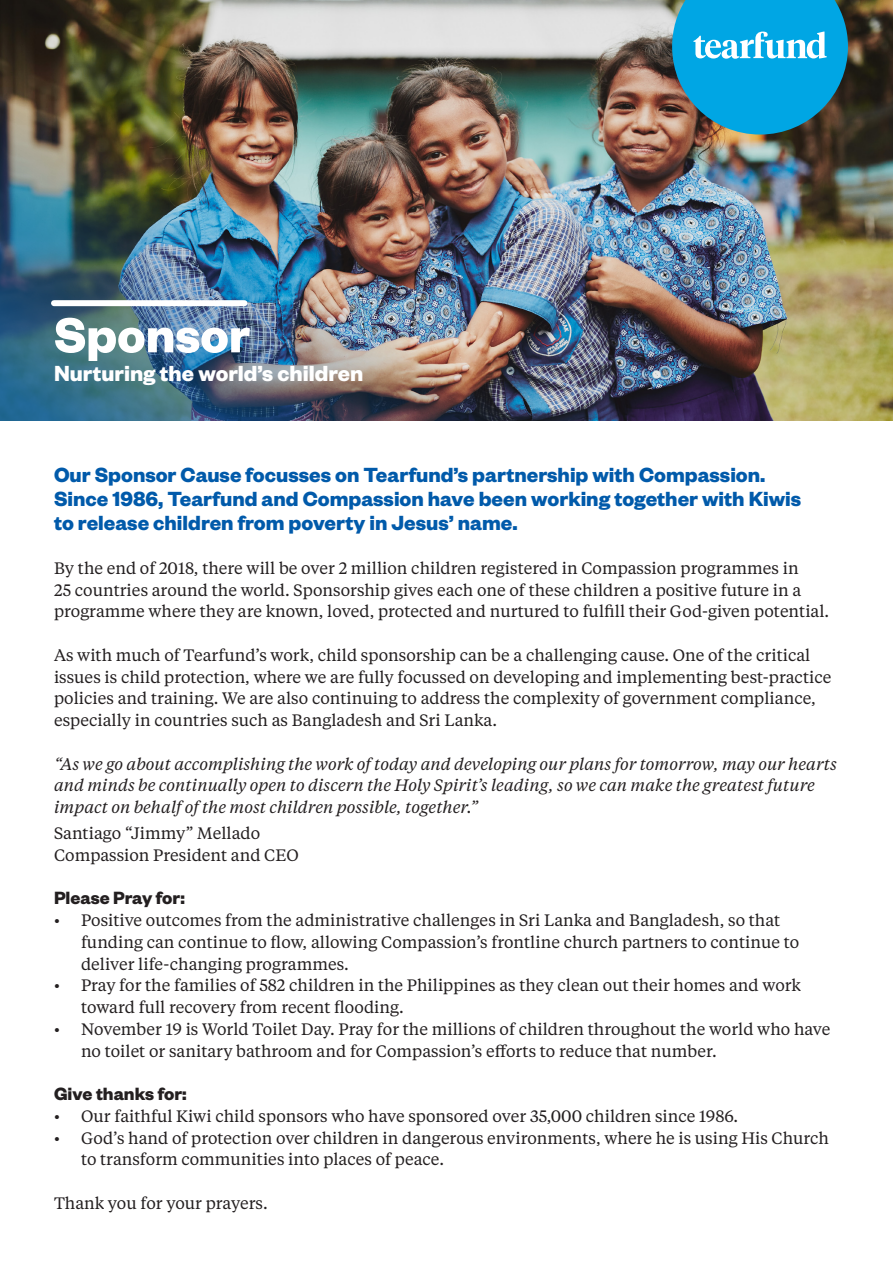
<style>
.page{position:relative;width:893px;height:1263px;background:#fff}
.page>*{position:absolute;margin:0;border:0;box-sizing:border-box;transform-origin:0 0}
.t1{font:700 54px "Founders Grotesk";color:#fff}
.t2{font:700 24px "Founders Grotesk";color:#fff}
.t3{font:700 22.5px/24px "Founders Grotesk";color:#015aaa}
.t4{font:700 19.5px "Founders Grotesk";color:#231f20}
.t5{font:16.5px/21.8px "Tiempos Text";color:#231f20}
.t6{font:italic 16.5px/21.8px "Tiempos Text";color:#231f20}
</style>
<div class="page">
<img style="left:0;top:0;width:893px;height:421px">
<img style="left:0;top:87px;width:545px;height:334px">
<svg style="left:672px;top:0;width:176px;height:135px"></svg>
<div style="left:54px;top:300px;width:190px;height:6px;background:#fff"></div>
<p class="t1" style="left:54px;top:301px;width:198px">Sponsor</p>
<p class="t2" style="left:54px;top:358px;width:311px">Nurturing the world’s children</p>
<p class="t3" style="left:54px;top:462px;width:749px">Our Sponsor Cause focusses on Tearfund’s partnership with Compassion.<br>Since 1986, Tearfund and Compassion have been working together with Kiwis to release children from poverty in Jesus’ name.</p>
<p class="t5" style="left:54px;top:556px;width:777px">By the end of 2018, there will be over 2 million children registered in Compassion programmes in<br>25 countries around the world. Sponsorship gives each one of these children a positive future in a programme where they are known, loved, protected and nurtured to fulfill their God-given potential.</p>
<p class="t5" style="left:54px;top:643px;width:779px">As with much of Tearfund’s work, child sponsorship can be a challenging cause. One of the critical issues is child protection, where we are fully focussed on developing and implementing best-practice policies and training. We are also continuing to address the complexity of government compliance, especially in countries such as Bangladesh and Sri Lanka.</p>
<p class="t6" style="left:54px;top:752px;width:784px">“As we go about accomplishing the work of today and developing our plans for tomorrow, may our hearts and minds be continually open to discern the Holy Spirit’s leading, so we can make the greatest future impact on behalf of the most children possible, together.”</p>
<p class="t5" style="left:54px;top:822px;width:208px">Santiago “Jimmy” Mellado</p>
<p class="t5" style="left:54px;top:843px;width:246px">Compassion President and CEO</p>
<p class="t4" style="left:54px;top:886px;width:133px">Please Pray for:</p>
<p class="t5" style="left:81px;top:909px;width:720px;text-indent:-27px">• Positive outcomes from the administrative challenges in Sri Lanka and Bangladesh, so that funding can continue to flow, allowing Compassion’s frontline church partners to continue to deliver life-changing programmes.</p>
<p class="t5" style="left:81px;top:974px;width:721px;text-indent:-27px">• Pray for the families of 582 children in the Philippines as they clean out their homes and work toward full recovery from recent flooding.</p>
<p class="t5" style="left:81px;top:1017px;width:751px;text-indent:-27px">• November 19 is World Toilet Day. Pray for the millions of children throughout the world who have no toilet or sanitary bathroom and for Compassion’s efforts to reduce that number.</p>
<p class="t4" style="left:54px;top:1081px;width:134px">Give thanks for:</p>
<p class="t5" style="left:54px;top:1104px;width:686px">• Our faithful Kiwi child sponsors who have sponsored over 35,000 children since 1986.</p>
<p class="t5" style="left:81px;top:1126px;width:750px;text-indent:-27px">• God’s hand of protection over children in dangerous environments, where he is using His Church to transform communities into places of peace.</p>
<p class="t5" style="left:54px;top:1191px;width:215px">Thank you for your prayers.</p>
</div>
